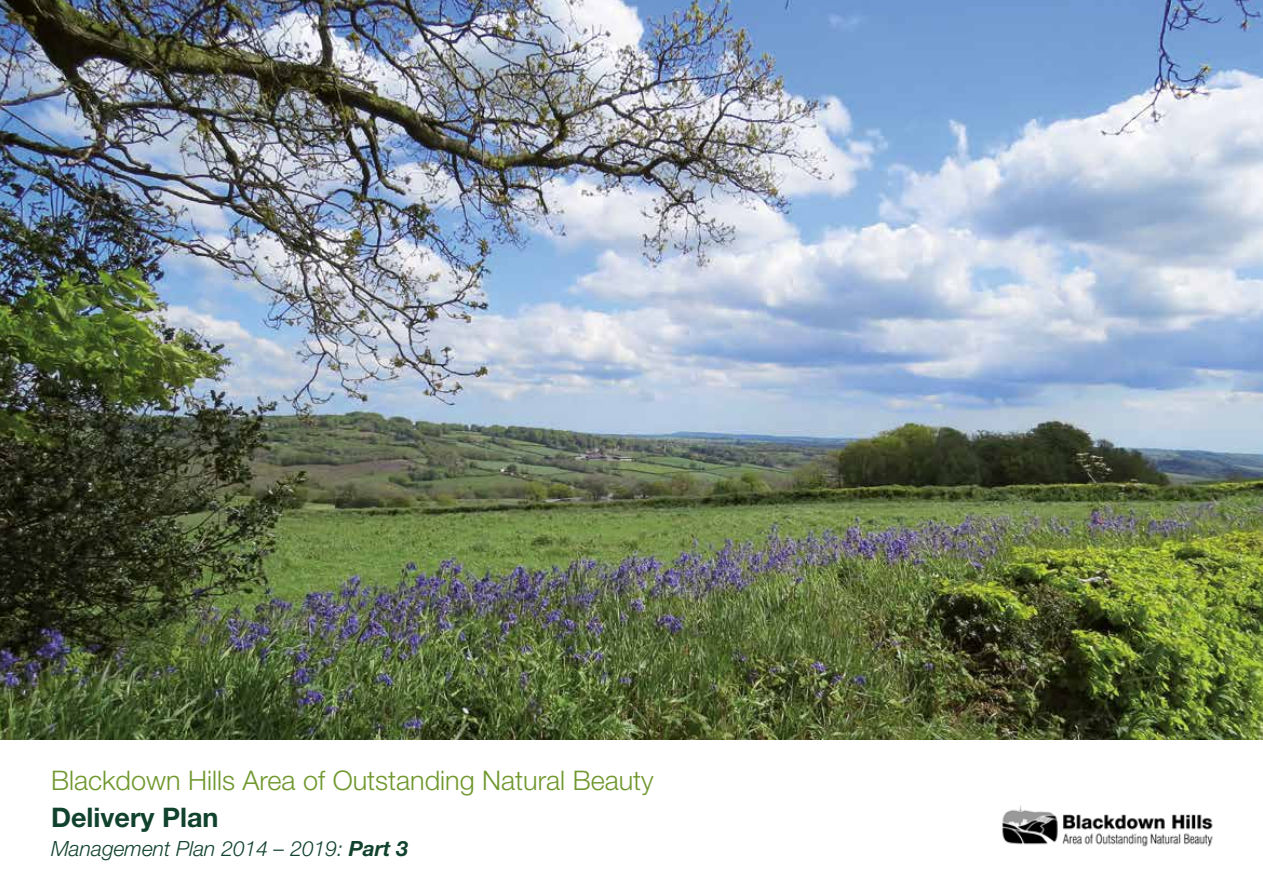
<style>
.page{position:relative;width:1263px;height:893px;background:#fff}
.page>*{position:absolute;margin:0;border:0;box-sizing:border-box;transform-origin:0 0}
.t1{font:300 27px "Helvetica Neue LT Std";color:#70982e}
.t2{font:700 27px "Helvetica Neue LT Std";color:#11422e}
.t3{font:italic 300 21px "Helvetica Neue LT Std";color:#11422e}
.s1{font-weight:700}
</style>
<div class="page">
<img style="left:0;top:0;width:1263px;height:740px">
<img style="left:1002px;top:805px;width:211px;height:42px">
<p class="t1" style="left:51px;top:764px;width:604px">Blackdown Hills Area of Outstanding Natural Beauty</p>
<p class="t2" style="left:51px;top:800px;width:169px">Delivery Plan</p>
<p class="t3" style="left:51px;top:836px;width:359px">Management Plan 2014 – 2019: <span class="s1">Part 3</span></p>
</div>
